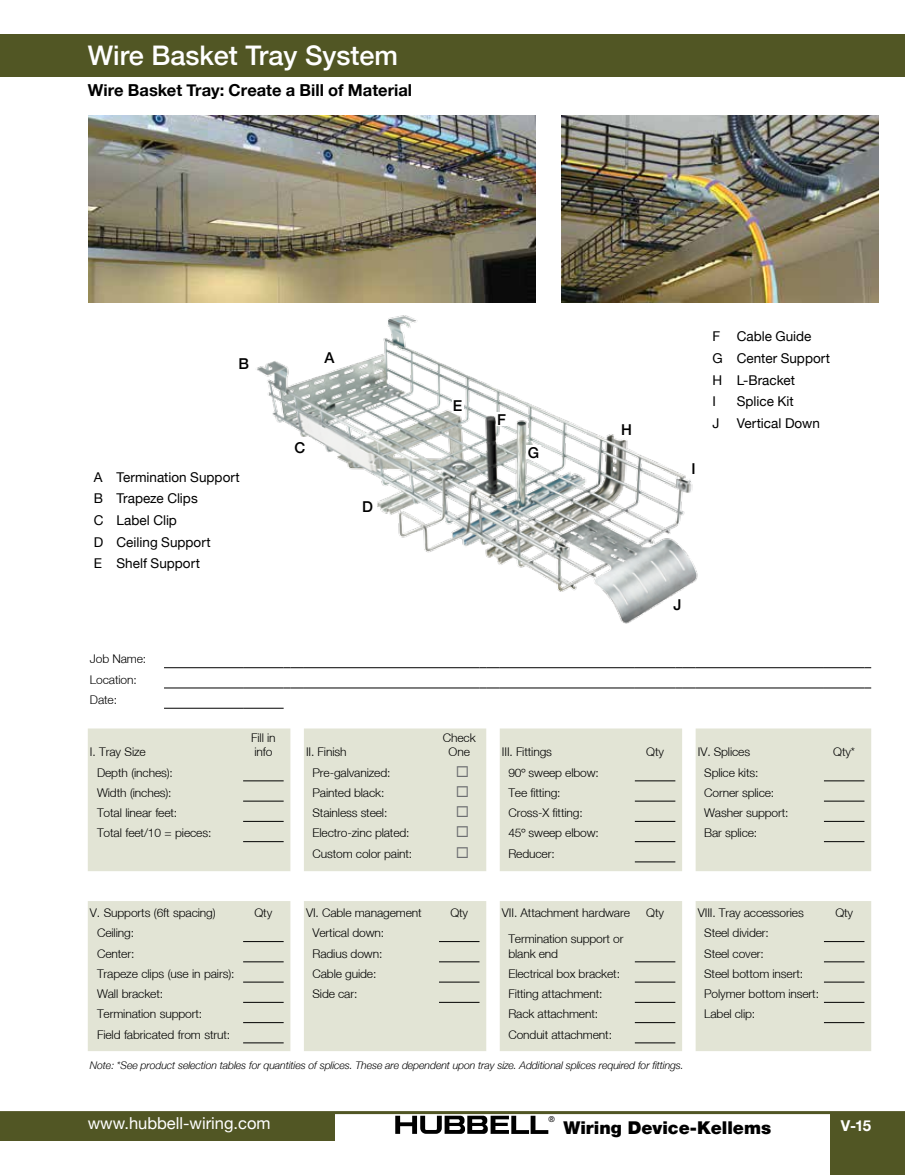
<style>
.page{position:relative;width:905px;height:1175px;background:#fff}
.page>*{position:absolute;margin:0;border:0;box-sizing:border-box;transform-origin:0 0}
.t1{font:500 27px "Helvetica Neue";color:#fff}
.t2{font:900 17.7px "Helvetica Neue";color:#000}
.t3{font:700 16.5px "Helvetica Neue";color:#000}
.t4{font:16.5px "Helvetica Neue";color:#fff}
.t5{font:500 15px "Helvetica Neue";color:#000}
.t6{font:700 15px "Helvetica Neue";color:#fff}
.t7{font:13.5px/21.6px "Helvetica Neue";color:#000}
.t8{font:300 12px/14.4px "Helvetica Neue";letter-spacing:-.01em;color:#000}
.t9{font:italic 300 10.5px "Helvetica Neue";letter-spacing:-.01em;color:#000}
.t10{font:7.95px "Helvetica Neue";color:#000}
</style>
<div class="page">
<div style="left:830px;top:1112px;width:74px;height:62px;background:#515624"></div>
<div style="left:0;top:1112px;width:335px;height:29px;background:#515624"></div>
<hr style="left:0;top:1111px;width:904px;height:3px;background:#515624">
<svg style="left:395px;top:1115px;width:153px;height:18px"></svg>
<div style="left:0;top:34px;width:904px;height:42px;background:#515624"></div>
<img style="left:245px;top:294px;width:471px;height:330px">
<div style="left:452px;top:399px;width:11px;height:13px;background:#fff"></div>
<div style="left:496px;top:412px;width:11px;height:14px;background:#fff"></div>
<div style="left:526px;top:445px;width:14px;height:14px;background:#fff"></div>
<img style="left:89px;top:115px;width:446px;height:187px">
<img style="left:561px;top:115px;width:317px;height:187px">
<svg style="left:88px;top:728px;width:783px;height:323px;background:#e5e7da"></svg>
<hr style="left:243px;top:780px;width:41px;height:1px;background:#000">
<hr style="left:634px;top:780px;width:41px;height:1px;background:#000">
<hr style="left:824px;top:780px;width:40px;height:1px;background:#000">
<hr style="left:243px;top:800px;width:41px;height:1px;background:#000">
<hr style="left:634px;top:800px;width:41px;height:1px;background:#000">
<hr style="left:824px;top:800px;width:40px;height:1px;background:#000">
<hr style="left:243px;top:821px;width:41px;height:1px;background:#000">
<hr style="left:634px;top:821px;width:41px;height:1px;background:#000">
<hr style="left:824px;top:821px;width:40px;height:1px;background:#000">
<hr style="left:243px;top:841px;width:41px;height:1px;background:#000">
<hr style="left:634px;top:841px;width:41px;height:1px;background:#000">
<hr style="left:824px;top:841px;width:40px;height:1px;background:#000">
<hr style="left:634px;top:861px;width:41px;height:1px;background:#000">
<hr style="left:243px;top:941px;width:41px;height:1px;background:#000">
<hr style="left:439px;top:941px;width:40px;height:1px;background:#000">
<hr style="left:824px;top:941px;width:40px;height:1px;background:#000">
<hr style="left:243px;top:961px;width:41px;height:1px;background:#000">
<hr style="left:439px;top:961px;width:40px;height:1px;background:#000">
<hr style="left:634px;top:961px;width:41px;height:1px;background:#000">
<hr style="left:824px;top:961px;width:40px;height:1px;background:#000">
<hr style="left:243px;top:981px;width:41px;height:1px;background:#000">
<hr style="left:439px;top:981px;width:40px;height:1px;background:#000">
<hr style="left:634px;top:981px;width:41px;height:1px;background:#000">
<hr style="left:824px;top:981px;width:40px;height:1px;background:#000">
<hr style="left:243px;top:1002px;width:41px;height:1px;background:#000">
<hr style="left:439px;top:1002px;width:40px;height:1px;background:#000">
<hr style="left:634px;top:1002px;width:41px;height:1px;background:#000">
<hr style="left:824px;top:1002px;width:40px;height:1px;background:#000">
<hr style="left:243px;top:1022px;width:41px;height:1px;background:#000">
<hr style="left:634px;top:1022px;width:41px;height:1px;background:#000">
<hr style="left:824px;top:1022px;width:40px;height:1px;background:#000">
<hr style="left:243px;top:1042px;width:41px;height:1px;background:#000">
<hr style="left:634px;top:1042px;width:41px;height:1px;background:#000">
<hr style="left:164px;top:667px;width:79px;height:1px;background:#000">
<hr style="left:243px;top:667px;width:41px;height:1px;background:#000">
<svg style="left:284px;top:667px;width:20px;height:1px"></svg>
<hr style="left:304px;top:667px;width:135px;height:1px;background:#000">
<hr style="left:439px;top:667px;width:40px;height:1px;background:#000">
<svg style="left:479px;top:667px;width:21px;height:1px"></svg>
<hr style="left:500px;top:667px;width:134px;height:1px;background:#000">
<hr style="left:634px;top:667px;width:41px;height:1px;background:#000">
<svg style="left:675px;top:667px;width:20px;height:1px"></svg>
<hr style="left:695px;top:667px;width:129px;height:1px;background:#000">
<hr style="left:824px;top:667px;width:40px;height:1px;background:#000">
<hr style="left:164px;top:687px;width:79px;height:1px;background:#000">
<hr style="left:243px;top:687px;width:41px;height:1px;background:#000">
<svg style="left:284px;top:687px;width:20px;height:1px"></svg>
<hr style="left:304px;top:687px;width:135px;height:1px;background:#000">
<hr style="left:439px;top:687px;width:40px;height:1px;background:#000">
<svg style="left:479px;top:687px;width:21px;height:1px"></svg>
<hr style="left:500px;top:687px;width:134px;height:1px;background:#000">
<hr style="left:634px;top:687px;width:41px;height:1px;background:#000">
<svg style="left:675px;top:687px;width:20px;height:1px"></svg>
<hr style="left:695px;top:687px;width:129px;height:1px;background:#000">
<hr style="left:824px;top:687px;width:40px;height:1px;background:#000">
<hr style="left:164px;top:708px;width:79px;height:1px;background:#000">
<hr style="left:243px;top:708px;width:41px;height:1px;background:#000">
<svg style="left:457px;top:765px;width:11px;height:11px"></svg>
<svg style="left:457px;top:785px;width:11px;height:11px"></svg>
<svg style="left:457px;top:806px;width:11px;height:11px"></svg>
<svg style="left:457px;top:826px;width:11px;height:11px"></svg>
<svg style="left:457px;top:846px;width:11px;height:11px"></svg>
<h1 class="t1" style="left:88px;top:39px;width:312px">Wire Basket Tray System</h1>
<h3 class="t3" style="left:88px;top:79px;width:326px">Wire Basket Tray: Create a Bill of Material</h3>
<p class="t5" style="left:238px;top:354px;width:12px">B</p>
<p class="t7" style="left:94px;top:466px;width:147px">A Termination Support<br>B Trapeze Clips<br>C Label Clip<br>D Ceiling Support<br>E Shelf Support</p>
<p class="t5" style="left:324px;top:348px;width:12px">A</p>
<p class="t5" style="left:294px;top:439px;width:12px">C</p>
<p class="t5" style="left:362px;top:498px;width:12px">D</p>
<p class="t8" style="left:90px;top:648px;width:58px;line-height:20.2px">Job Name:<br>Location:<br>Date:</p>
<p class="t8" style="left:90px;top:744px;width:57px">I. Tray Size</p>
<p class="t8" style="left:251px;top:730px;width:26px">Fill in info</p>
<p class="t8" style="left:306px;top:744px;width:42px">II. Finish</p>
<p class="t5" style="left:453px;top:397px;width:11px">E</p>
<p class="t5" style="left:497px;top:410px;width:10px">F</p>
<p class="t5" style="left:527px;top:443px;width:13px">G</p>
<p class="t5" style="left:621px;top:420px;width:12px">H</p>
<p class="t5" style="left:691px;top:459px;width:6px">I</p>
<p class="t7" style="left:712px;top:325px;width:119px">F Cable Guide<br>G Center Support<br>H L-Bracket<br>I</p>
<p class="t7" style="left:736px;top:390px;width:59px">Splice Kit</p>
<p class="t7" style="left:712px;top:412px;width:9px">J</p>
<p class="t7" style="left:736px;top:412px;width:85px">Vertical Down</p>
<p class="t5" style="left:673px;top:596px;width:10px">J</p>
<p class="t8" style="left:443px;top:730px;width:34px;text-align:center">Check<br>One</p>
<p class="t8" style="left:502px;top:744px;width:52px">III. Fittings</p>
<p class="t8" style="left:646px;top:744px;width:19px">Qty</p>
<p class="t8" style="left:697px;top:744px;width:54px">IV. Splices</p>
<p class="t8" style="left:833px;top:744px;width:23px">Qty*</p>
<p class="t8" style="left:97px;top:764px;width:77px">Depth (inches):</p>
<p class="t8" style="left:312px;top:764px;width:79px">Pre-galvanized:</p>
<p class="t8" style="left:508px;top:765px;width:92px">90º sweep elbow:</p>
<p class="t8" style="left:704px;top:765px;width:56px">Splice kits:</p>
<p class="t8" style="left:97px;top:785px;width:76px">Width (inches):</p>
<p class="t8" style="left:312px;top:785px;width:73px">Painted black:</p>
<p class="t8" style="left:508px;top:785px;width:54px">Tee fitting:</p>
<p class="t8" style="left:704px;top:785px;width:72px">Corner splice:</p>
<p class="t8" style="left:97px;top:805px;width:82px">Total linear feet:</p>
<p class="t8" style="left:312px;top:805px;width:76px">Stainless steel:</p>
<p class="t8" style="left:508px;top:805px;width:76px">Cross-X fitting:</p>
<p class="t8" style="left:704px;top:805px;width:86px">Washer support:</p>
<p class="t8" style="left:97px;top:825px;width:116px">Total feet/10 = pieces:</p>
<p class="t8" style="left:312px;top:825px;width:99px">Electro-zinc plated:</p>
<p class="t8" style="left:508px;top:825px;width:92px">45º sweep elbow:</p>
<p class="t8" style="left:704px;top:825px;width:55px">Bar splice:</p>
<p class="t8" style="left:312px;top:845px;width:101px">Custom color paint:</p>
<p class="t8" style="left:508px;top:846px;width:48px">Reducer:</p>
<p class="t8" style="left:90px;top:905px;width:127px">V. Supports (6ft spacing)</p>
<p class="t8" style="left:254px;top:905px;width:19px">Qty</p>
<p class="t8" style="left:306px;top:905px;width:117px">VI. Cable management</p>
<p class="t8" style="left:450px;top:905px;width:19px">Qty</p>
<p class="t8" style="left:502px;top:905px;width:129px">VII. Attachment hardware</p>
<p class="t8" style="left:646px;top:905px;width:19px">Qty</p>
<p class="t8" style="left:697px;top:905px;width:107px">VIII. Tray accessories</p>
<p class="t8" style="left:835px;top:905px;width:19px">Qty</p>
<p class="t8" style="left:97px;top:925px;width:38px">Ceiling:</p>
<p class="t8" style="left:312px;top:925px;width:73px">Vertical down:</p>
<p class="t8" style="left:704px;top:925px;width:66px">Steel divider:</p>
<p class="t8" style="left:508px;top:931px;width:117px">Termination support or blank end</p>
<p class="t8" style="left:97px;top:945px;width:39px">Center:</p>
<p class="t8" style="left:312px;top:945px;width:71px">Radius down:</p>
<p class="t8" style="left:704px;top:945px;width:61px">Steel cover:</p>
<p class="t8" style="left:97px;top:966px;width:139px">Trapeze clips (use in pairs):</p>
<p class="t8" style="left:312px;top:966px;width:65px">Cable guide:</p>
<p class="t8" style="left:508px;top:966px;width:113px">Electrical box bracket:</p>
<p class="t8" style="left:704px;top:966px;width:100px">Steel bottom insert:</p>
<p class="t8" style="left:97px;top:986px;width:68px">Wall bracket:</p>
<p class="t8" style="left:312px;top:986px;width:46px">Side car:</p>
<p class="t8" style="left:508px;top:986px;width:96px">Fitting attachment:</p>
<p class="t8" style="left:704px;top:986px;width:116px">Polymer bottom insert:</p>
<p class="t8" style="left:97px;top:1006px;width:107px">Termination support:</p>
<p class="t8" style="left:508px;top:1006px;width:91px">Rack attachment:</p>
<p class="t8" style="left:704px;top:1006px;width:53px">Label clip:</p>
<p class="t8" style="left:97px;top:1026px;width:135px">Field fabricated from strut:</p>
<p class="t8" style="left:508px;top:1026px;width:105px">Conduit attachment:</p>
<p class="t9" style="left:90px;top:1059px;width:595px">Note: *See product selection tables for quantities of splices. These are dependent upon tray size. Additional splices required for fittings.</p>
<h3 class="t4" style="left:88px;top:1112px;width:184px">www.hubbell-wiring.com</h3>
<p class="t10" style="left:548px;top:1114px;width:8px">®</p>
<h2 class="t2" style="left:563px;top:1117px;width:209px">Wiring Device-Kellems</h2>
<p class="t6" style="left:841px;top:1116px;width:32px">V-15</p>
</div>
